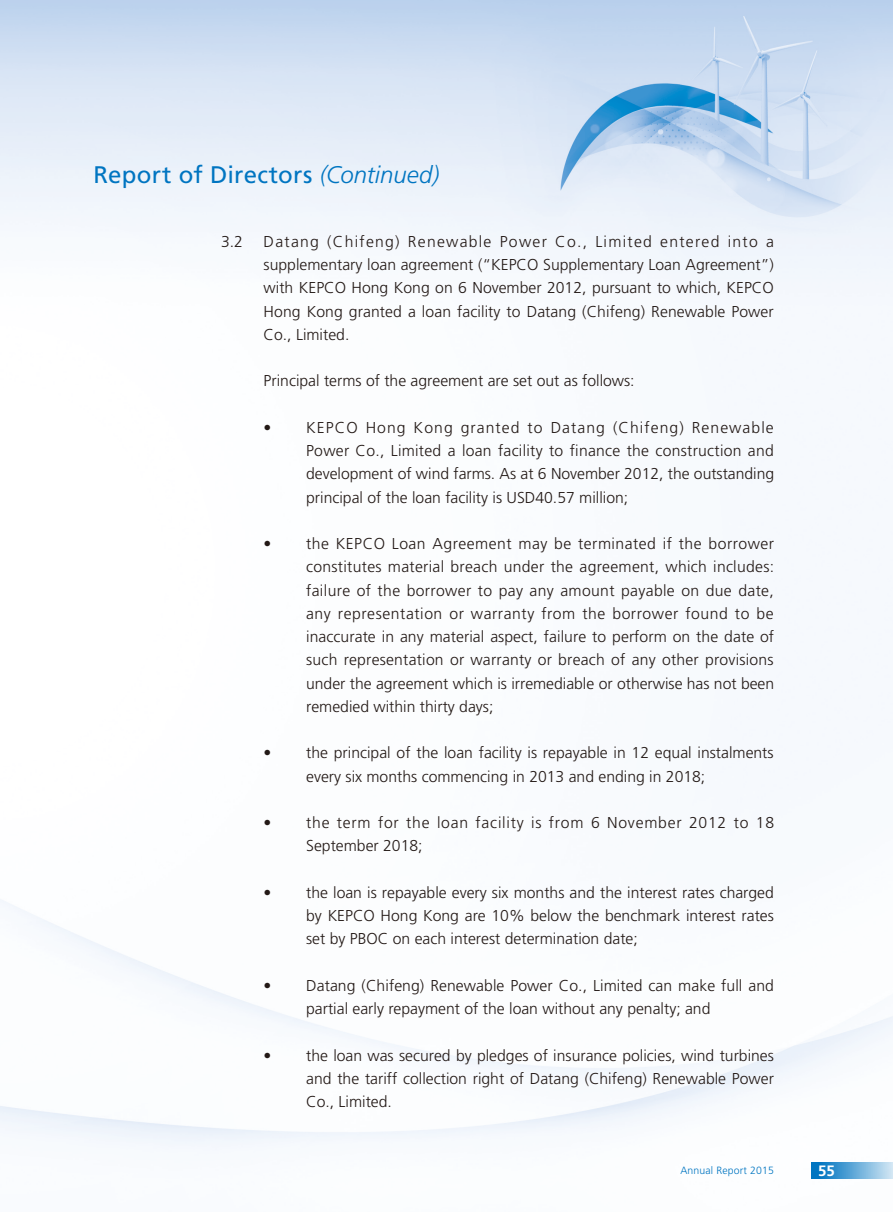
<style>
.page{position:relative;width:893px;height:1212px;background:#fff}
.page>*{position:absolute;margin:0;border:0;box-sizing:border-box;transform-origin:0 0}
.t1{font:24px "Frutiger LT Std";letter-spacing:.01em;color:#0075c1}
.t2{font:300 15.75px/23.2px "Frutiger LT Std";color:#231916;text-align:justify}
.t3{font:300 15.75px/23.2px "Frutiger LT Std";letter-spacing:.05em;color:#231916}
.t4{font:700 15px "Frutiger LT Std";color:#fff}
.t5{font:300 10.5px "Frutiger LT Std";letter-spacing:.015em;color:#0075c1}
.s1{font-weight:300;font-style:italic}
</style>
<div class="page">
<img style="left:0;top:0;width:893px;height:1179px">
<div style="left:812px;top:1162px;width:81px;height:17px;background:linear-gradient(to right,#006bbc,#d0e5f3)"></div>
<h1 class="t1" style="left:94px;top:161px;width:347px">Report of Directors <span class="s1">(Continued)</span></h1>
<p class="t2" style="left:221px;top:230px;width:23px">3.2</p>
<p class="t2" style="left:264px;top:230px;width:512px">Datang (Chifeng) Renewable Power Co., Limited entered into a supplementary loan agreement (“KEPCO Supplementary Loan Agreement”) with KEPCO Hong Kong on 6 November 2012, pursuant to which, KEPCO Hong Kong granted a loan facility to Datang (Chifeng) Renewable Power Co., Limited.</p>
<p class="t2" style="left:264px;top:370px;width:373px">Principal terms of the agreement are set out as follows:</p>
<p class="t2" style="left:306px;top:416px;width:469px;text-indent:-43px">• KEPCO Hong Kong granted to Datang (Chifeng) Renewable Power Co., Limited a loan facility to finance the construction and development of wind farms. As at 6 November 2012, the outstanding principal of the loan facility is USD40.57 million;</p>
<p class="t2" style="left:306px;top:532px;width:470px;text-indent:-43px">• the KEPCO Loan Agreement may be terminated if the borrower constitutes material breach under the agreement, which includes: failure of the borrower to pay any amount payable on due date, any representation or warranty from the borrower found to be inaccurate in any material aspect, failure to perform on the date of such representation or warranty or breach of any other provisions under the agreement which is irremediable or otherwise has not been remedied within thirty days;</p>
<p class="t2" style="left:306px;top:742px;width:469px;text-indent:-43px">• the principal of the loan facility is repayable in 12 equal instalments every six months commencing in 2013 and ending in 2018;</p>
<p class="t3" style="left:306px;top:811px;width:469px;text-indent:-43px">• the term for the loan facility is from 6 November 2012 to 18<br>September 2018;</p>
<p class="t2" style="left:306px;top:881px;width:469px;text-indent:-43px">• the loan is repayable every six months and the interest rates charged by KEPCO Hong Kong are 10% below the benchmark interest rates set by PBOC on each interest determination date;</p>
<p class="t2" style="left:306px;top:974px;width:469px;text-indent:-43px">• Datang (Chifeng) Renewable Power Co., Limited can make full and partial early repayment of the loan without any penalty; and</p>
<p class="t2" style="left:306px;top:1044px;width:469px;text-indent:-43px">• the loan was secured by pledges of insurance policies, wind turbines and the tariff collection right of Datang (Chifeng) Renewable Power Co., Limited.</p>
<p class="t5" style="left:680px;top:1164px;width:95px">Annual Report 2015</p>
<p class="t4" style="left:818px;top:1162px;width:18px">55</p>
</div>
